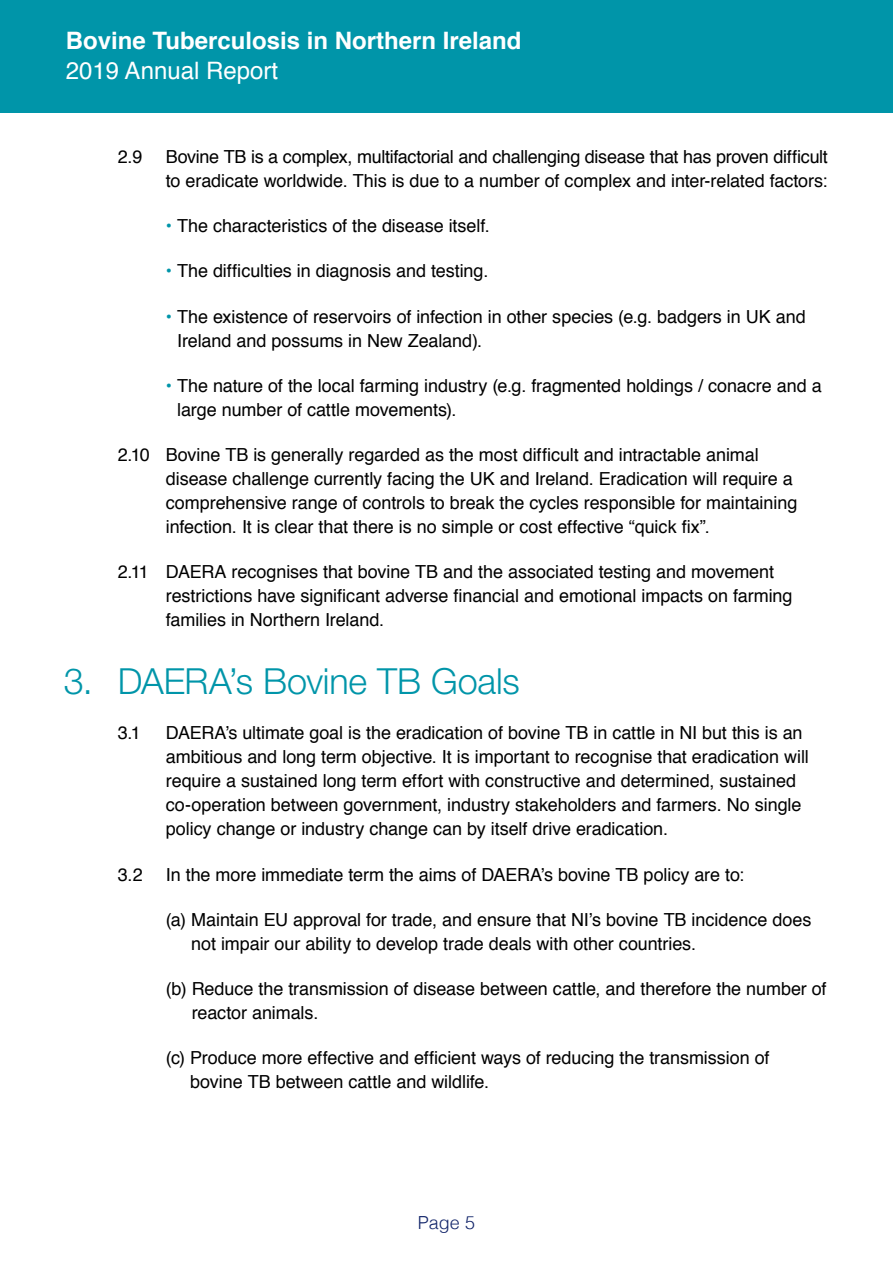
<style>
.page{position:relative;width:893px;height:1263px;background:#fff}
.page>*{position:absolute;margin:0;border:0;box-sizing:border-box;transform-origin:0 0}
._1_1_Header{font:300 36px "Helvetica Neue";letter-spacing:-.005em;color:#0095a9}
.t1{font:700 24px "Helvetica";color:#fff}
.t2{font:24px "Helvetica";color:#fff}
._1_3_Body_Text{font:18px/24px "Helvetica";letter-spacing:-.005em;color:#000}
.t3{font:300 18px "Helvetica";color:#112469}
.s1{color:#0095a9}
</style>
<div class="page">
<div style="left:0;top:0;width:893px;height:113px;background:#0095a9"></div>
<h2 class="t1" style="left:66px;top:21px;width:457px">Bovine Tuberculosis in Northern Ireland</h2>
<h2 class="t2" style="left:66px;top:50px;width:214px">2019 Annual Report</h2>
<p class="_1_3_Body_Text" style="left:118px;top:144px;width:26px">2.9</p>
<p class="_1_3_Body_Text" style="left:166px;top:144px;width:664px">Bovine TB is a complex, multifactorial and challenging disease that has proven difficult to eradicate worldwide. This is due to a number of complex and inter-related factors:</p>
<p class="_1_3_Body_Text" style="left:166px;top:213px;width:325px"><span class="s1">•</span> The characteristics of the disease itself.</p>
<p class="_1_3_Body_Text" style="left:166px;top:258px;width:324px"><span class="s1">•</span> The difficulties in diagnosis and testing.</p>
<p class="_1_3_Body_Text" style="left:177px;top:304px;width:630px;text-indent:-11px"><span class="s1">•</span> The existence of reservoirs of infection in other species (e.g. badgers in UK and<br>Ireland and possums in New Zealand).</p>
<p class="_1_3_Body_Text" style="left:177px;top:373px;width:646px;text-indent:-11px"><span class="s1">•</span> The nature of the local farming industry (e.g. fragmented holdings / conacre and a large number of cattle movements).</p>
<p class="_1_3_Body_Text" style="left:166px;top:442px;width:633px;text-indent:-48px">2.10 Bovine TB is generally regarded as the most difficult and intractable animal disease challenge currently facing the UK and Ireland. Eradication will require a comprehensive range of controls to break the cycles responsible for maintaining infection. It is clear that there is no simple or cost effective “quick fix”.</p>
<p class="_1_3_Body_Text" style="left:166px;top:559px;width:628px;text-indent:-48px">2.11 DAERA recognises that bovine TB and the associated testing and movement restrictions have significant adverse financial and emotional impacts on farming families in Northern Ireland.</p>
<p class="_1_1_Header" style="left:64px;top:659px;width:458px">3. DAERA’s Bovine TB Goals</p>
<p class="_1_3_Body_Text" style="left:118px;top:720px;width:25px">3.1</p>
<p class="_1_3_Body_Text" style="left:166px;top:720px;width:644px">DAERA’s ultimate goal is the eradication of bovine TB in cattle in NI but this is an ambitious and long term objective. It is important to recognise that eradication will require a sustained long term effort with constructive and determined, sustained co-operation between government, industry stakeholders and farmers. No single policy change or industry change can by itself drive eradication.</p>
<p class="_1_3_Body_Text" style="left:118px;top:862px;width:26px">3.2</p>
<p class="_1_3_Body_Text" style="left:166px;top:862px;width:580px">In the more immediate term the aims of DAERA’s bovine TB policy are to:</p>
<p class="_1_3_Body_Text" style="left:191px;top:907px;width:622px;text-indent:-25px">(a) Maintain EU approval for trade, and ensure that NI’s bovine TB incidence does not impair our ability to develop trade deals with other countries.</p>
<p class="_1_3_Body_Text" style="left:192px;top:976px;width:636px;text-indent:-26px">(b) Reduce the transmission of disease between cattle, and therefore the number of reactor animals.</p>
<p class="_1_3_Body_Text" style="left:190px;top:1045px;width:581px;text-indent:-24px">(c) Produce more effective and efficient ways of reducing the transmission of bovine TB between cattle and wildlife.</p>
<p class="t3" style="left:418px;top:1207px;width:59px">Page 5</p>
</div>
